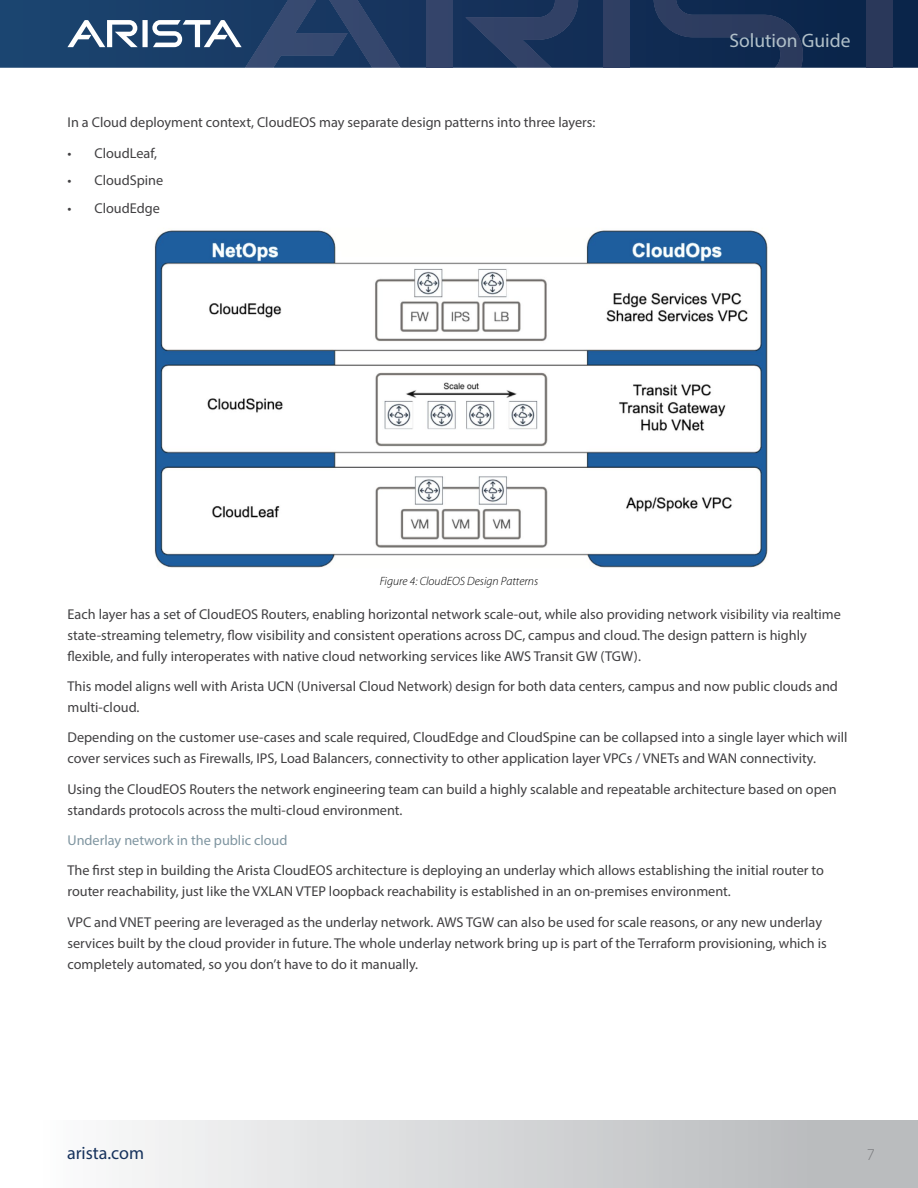
<style>
.page{position:relative;width:918px;height:1188px;background:#fff}
.page>*{position:absolute;margin:0;border:0;box-sizing:border-box;transform-origin:0 0}
.t1{font:19.5px "Myriad Pro";color:#b1c0c9}
.t2{font:18px "Myriad Pro";color:#16325c}
.t3{font:300 16.5px "Myriad Pro";color:#77787b}
.t4{font:14.25px/21px "Myriad Pro";color:#414042}
.t5{font:14.25px "Myriad Pro";color:#7f95a0}
.t6{font:italic 300 12px "Myriad Pro";color:#000}
</style>
<div class="page">
<svg style="left:0;top:0;width:918px;height:68px;background:#13325a"></svg>
<div style="left:426px;top:0;width:26px;height:68px;background:#34446a"></div>
<svg style="left:465px;top:0;width:113px;height:68px;background:#22385f"></svg>
<svg style="left:67px;top:0;width:333px;height:68px;background:#334f75"></svg>
<div style="left:604px;top:0;width:26px;height:68px;background:#2f3f63"></div>
<svg style="left:654px;top:0;width:149px;height:68px;background:#1a3156"></svg>
<div style="left:867px;top:0;width:26px;height:68px;background:#2a385a"></div>
<div style="left:0;top:1120px;width:918px;height:68px;background:linear-gradient(to right,#fff,#b3b5b7)"></div>
<img style="left:154px;top:230px;width:614px;height:338px">
<p class="t4" style="left:68px;top:112px;width:529px">In a Cloud deployment context, CloudEOS may separate design patterns into three layers:</p>
<p class="t4" style="left:68px;top:142px;width:91px">• CloudLeaf,</p>
<p class="t4" style="left:68px;top:170px;width:97px">• CloudSpine</p>
<p class="t4" style="left:68px;top:198px;width:94px">• CloudEdge</p>
<h1 class="t1" style="left:729px;top:29px;width:123px">Solution Guide</h1>
<p class="t6" style="left:380px;top:574px;width:160px">Figure 4: CloudEOS Design Patterns</p>
<p class="t4" style="left:68px;top:603px;width:775px">Each layer has a set of CloudEOS Routers, enabling horizontal network scale-out, while also providing network visibility via realtime state-streaming telemetry, flow visibility and consistent operations across DC, campus and cloud. The design pattern is highly flexible, and fully interoperates with native cloud networking services like AWS Transit GW (TGW).</p>
<p class="t4" style="left:68px;top:676px;width:772px">This model aligns well with Arista UCN (Universal Cloud Network) design for both data centers, campus and now public clouds and multi-cloud.</p>
<p class="t4" style="left:68px;top:727px;width:782px">Depending on the customer use-cases and scale required, CloudEdge and CloudSpine can be collapsed into a single layer which will cover services such as Firewalls, IPS, Load Balancers, connectivity to other application layer VPCs / VNETs and WAN connectivity.</p>
<p class="t4" style="left:68px;top:778px;width:771px">Using the CloudEOS Routers the network engineering team can build a highly scalable and repeatable architecture based on open standards protocols across the multi-cloud environment.</p>
<p class="t5" style="left:68px;top:831px;width:222px">Underlay network in the public cloud</p>
<p class="t4" style="left:68px;top:860px;width:758px">The first step in building the Arista CloudEOS architecture is deploying an underlay which allows establishing the initial router to router reachability, just like the VXLAN VTEP loopback reachability is established in an on-premises environment.</p>
<p class="t4" style="left:68px;top:911px;width:761px">VPC and VNET peering are leveraged as the underlay network. AWS TGW can also be used for scale reasons, or any new underlay services built by the cloud provider in future. The whole underlay network bring up is part of the Terraform provisioning, which is completely automated, so you don’t have to do it manually.</p>
<p class="t2" style="left:67px;top:1142px;width:79px">arista.com</p>
<p class="t3" style="left:867px;top:1145px;width:10px">7</p>
</div>
